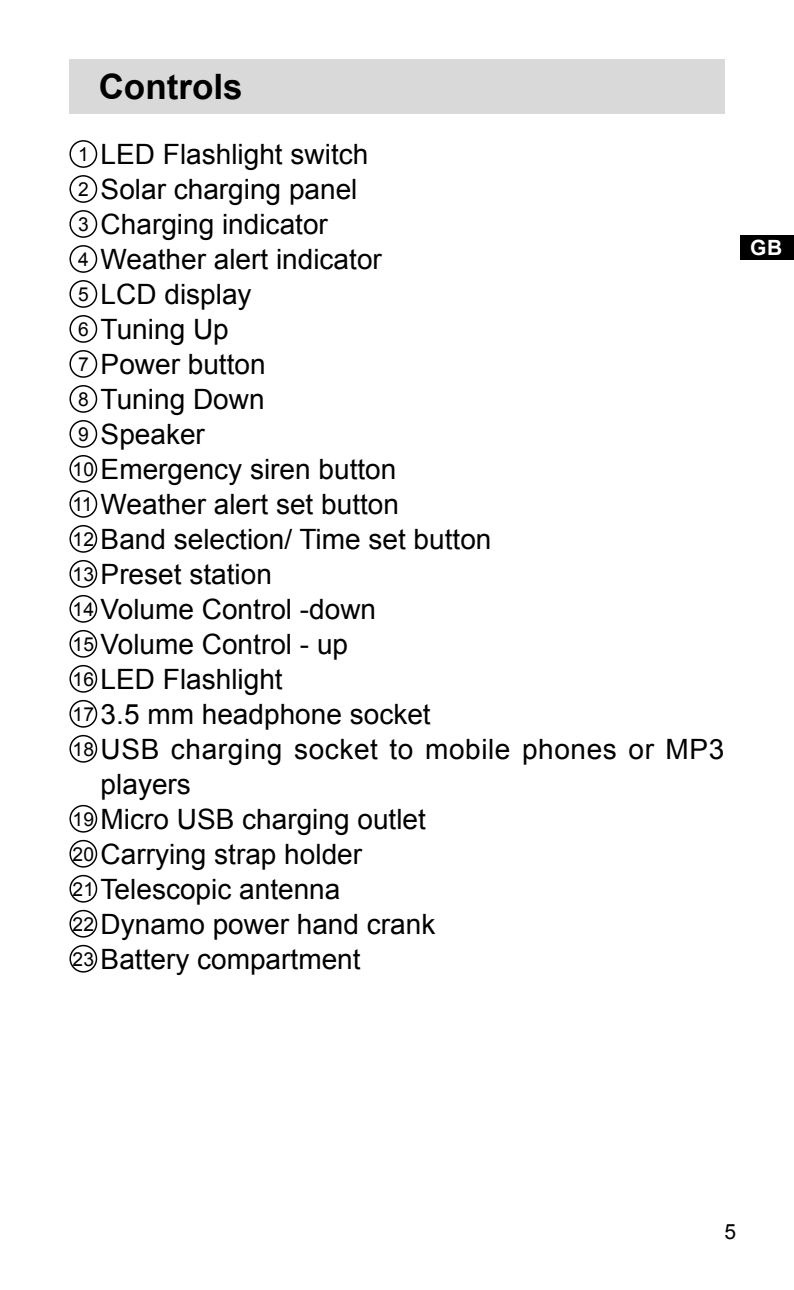
<style>
.page{position:relative;width:794px;height:1290px;background:#fff}
.page>*{position:absolute;margin:0;border:0;box-sizing:border-box;transform-origin:0 0}
.t1{font:700 35px "Arial";color:#000}
.t2{font:28px/35px "Arial";color:#000}
.t3{font:700 21px "Arial";color:#fff}
.t4{font:19.25px/35px "Arial";color:#000}
</style>
<div class="page">
<div style="left:741px;top:235px;width:53px;height:25px;background:#000"></div>
<div style="left:69px;top:60px;width:655px;height:54px;background:#d9d9d9"></div>
<div style="left:69px;top:140px;width:28px;height:28px;border:1px solid #000;border-radius:50%"></div>
<div style="left:69px;top:175px;width:28px;height:28px;border:1px solid #000;border-radius:50%"></div>
<div style="left:69px;top:210px;width:28px;height:28px;border:1px solid #000;border-radius:50%"></div>
<div style="left:69px;top:245px;width:28px;height:28px;border:1px solid #000;border-radius:50%"></div>
<div style="left:69px;top:280px;width:28px;height:28px;border:1px solid #000;border-radius:50%"></div>
<div style="left:69px;top:315px;width:28px;height:28px;border:1px solid #000;border-radius:50%"></div>
<div style="left:69px;top:350px;width:28px;height:28px;border:1px solid #000;border-radius:50%"></div>
<div style="left:69px;top:385px;width:28px;height:28px;border:1px solid #000;border-radius:50%"></div>
<div style="left:69px;top:420px;width:28px;height:28px;border:1px solid #000;border-radius:50%"></div>
<div style="left:69px;top:455px;width:28px;height:28px;border:1px solid #000;border-radius:50%"></div>
<div style="left:69px;top:490px;width:28px;height:28px;border:1px solid #000;border-radius:50%"></div>
<div style="left:69px;top:525px;width:28px;height:28px;border:1px solid #000;border-radius:50%"></div>
<div style="left:69px;top:560px;width:28px;height:28px;border:1px solid #000;border-radius:50%"></div>
<div style="left:69px;top:595px;width:28px;height:28px;border:1px solid #000;border-radius:50%"></div>
<div style="left:69px;top:630px;width:28px;height:28px;border:1px solid #000;border-radius:50%"></div>
<div style="left:69px;top:665px;width:28px;height:28px;border:1px solid #000;border-radius:50%"></div>
<div style="left:69px;top:700px;width:28px;height:28px;border:1px solid #000;border-radius:50%"></div>
<div style="left:69px;top:735px;width:28px;height:28px;border:1px solid #000;border-radius:50%"></div>
<div style="left:69px;top:805px;width:28px;height:28px;border:1px solid #000;border-radius:50%"></div>
<div style="left:69px;top:840px;width:28px;height:27px;border:1px solid #000;border-radius:50%"></div>
<div style="left:69px;top:875px;width:28px;height:27px;border:1px solid #000;border-radius:50%"></div>
<div style="left:69px;top:910px;width:28px;height:27px;border:1px solid #000;border-radius:50%"></div>
<div style="left:69px;top:945px;width:28px;height:27px;border:1px solid #000;border-radius:50%"></div>
<p class="t1" style="left:99px;top:64px;width:145px">Controls</p>
<p class="t2" style="left:101px;top:137px;width:625px">LED Flashlight switch<br>Solar charging panel<br>Charging indicator<br>Weather alert indicator<br>LCD display<br>Tuning Up<br>Power button<br>Tuning Down<br>Speaker<br>Emergency siren button<br>Weather alert set button<br>Band selection/ Time set button<br>Preset station<br>Volume Control -down<br>Volume Control - up<br>LED Flashlight<br>3.5 mm headphone socket<br>USB charging socket to mobile phones or MP3 players<br>Micro USB charging outlet<br>Carrying strap holder<br>Telescopic antenna<br>Dynamo power hand crank<br>Battery compartment</p>
<p class="t4" style="left:73px;top:137px;width:23px">1<br>2<br>3<br>4<br>5<br>6<br>7<br>8<br>9<br>1 0<br>11<br>1 2<br>1 3<br>1 4<br>1 5<br>1 6<br>1 7<br>1 8</p>
<p class="t4" style="left:73px;top:801px;width:23px">1 9<br>20<br>21<br>22<br>23</p>
<p class="t3" style="left:750px;top:234px;width:34px">GB</p>
</div>
